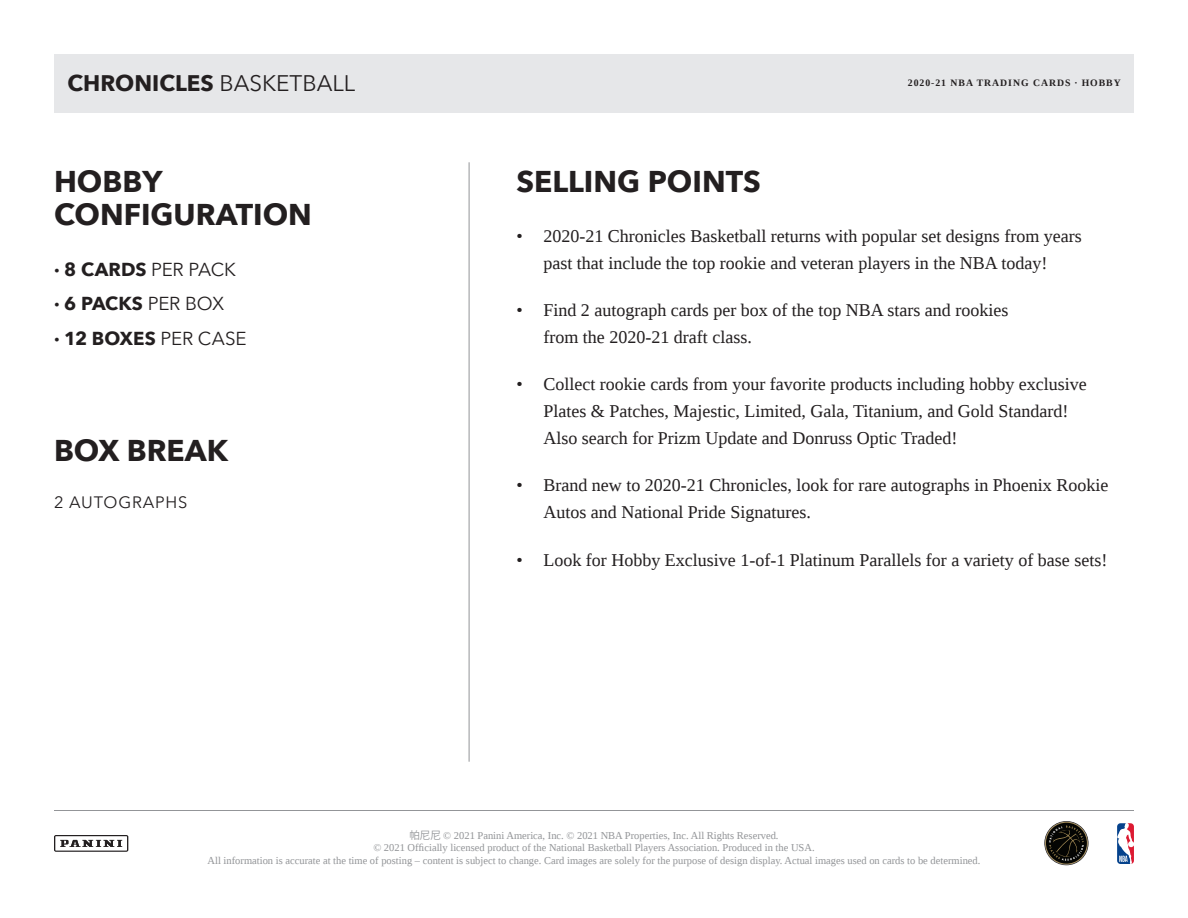
<style>
.page{position:relative;width:1188px;height:918px;background:#fff}
.page>*{position:absolute;margin:0;border:0;box-sizing:border-box;transform-origin:0 0}
.t1{font:700 30px "Avenir Next";color:#231f20}
.t2{font:700 22.5px "Avenir Next";color:#231f20}
.t3{font:700 18.75px "Avenir Next";letter-spacing:.005em;color:#231f20}
.t4{font:18px/27px "Liberation Serif";color:#231f20}
.t5{font:16.5px "Avenir Next";letter-spacing:.05em;color:#231f20}
.t6{font:10.5px/12.6px "Liberation Serif";color:#939598;text-align:center}
.t7{font:700 9.75px "Liberation Serif";letter-spacing:.1em;color:#231f20}
.s1{font-weight:400}
.s2{font-family:"Koz Go Pr 6 N"}
</style>
<div class="page">
<svg style="left:1117px;top:823px;width:17px;height:41px"></svg>
<hr style="left:54px;top:810px;width:1080px;height:1px;background:#939598">
<svg style="left:54px;top:835px;width:74px;height:17px"></svg>
<svg style="left:1044px;top:821px;width:45px;height:44px"></svg>
<hr style="left:469px;top:162px;width:1px;height:600px;background:#939598">
<div style="left:54px;top:54px;width:1080px;height:58px;background:#e6e7e9"></div>
<p class="t2" style="left:68px;top:64px;width:289px">CHRONICLES <span class="s1">BASKETBALL</span></p>
<p class="t7" style="left:908px;top:77px;width:215px">2020-21 NBA TRADING CARDS · HOBBY</p>
<p class="t1" style="left:54px;top:156px;width:110px">HOBBY</p>
<p class="t1" style="left:516px;top:156px;width:246px">SELLING POINTS</p>
<p class="t1" style="left:54px;top:189px;width:259px">CONFIGURATION</p>
<p class="t3" style="left:54px;top:253px;width:183px">· 8 CARDS <span class="s1">PER PACK</span></p>
<p class="t3" style="left:54px;top:287px;width:172px">· 6 PACKS <span class="s1">PER BOX</span></p>
<p class="t3" style="left:54px;top:322px;width:194px">· 12 BOXES <span class="s1">PER CASE</span></p>
<p class="t4" style="left:516px;top:222px;width:567px;text-align:center">• 2020-21 Chronicles Basketball returns with popular set designs from years past that include the top rookie and veteran players in the NBA today!</p>
<p class="t4" style="left:543px;top:296px;width:466px;text-indent:-27px">• Find 2 autograph cards per box of the top NBA stars and rookies from the 2020-21 draft class.</p>
<p class="t4" style="left:543px;top:371px;width:545px;text-indent:-27px">• Collect rookie cards from your favorite products including hobby exclusive<br>Plates &amp; Patches, Majestic, Limited, Gala, Titanium, and Gold Standard!<br>Also search for Prizm Update and Donruss Optic Traded!</p>
<p class="t4" style="left:543px;top:472px;width:566px;text-indent:-27px">• Brand new to 2020-21 Chronicles, look for rare autographs in Phoenix Rookie<br>Autos and National Pride Signatures.</p>
<p class="t4" style="left:516px;top:546px;width:592px">• Look for Hobby Exclusive 1-of-1 Platinum Parallels for a variety of base sets!</p>
<p class="t1" style="left:54px;top:425px;width:176px">BOX BREAK</p>
<p class="t5" style="left:54px;top:488px;width:135px">2 AUTOGRAPHS</p>
<p class="t6" style="left:208px;top:829px;width:774px"><span class="s2">帕尼尼</span> © 2021 Panini America, Inc. © 2021 NBA Properties, Inc. All Rights Reserved.<br>© 2021 Officially licensed product of the National Basketball Players Association. Produced in the USA.<br>All information is accurate at the time of posting – content is subject to change. Card images are solely for the purpose of design display. Actual images used on cards to be determined.</p>
</div>
